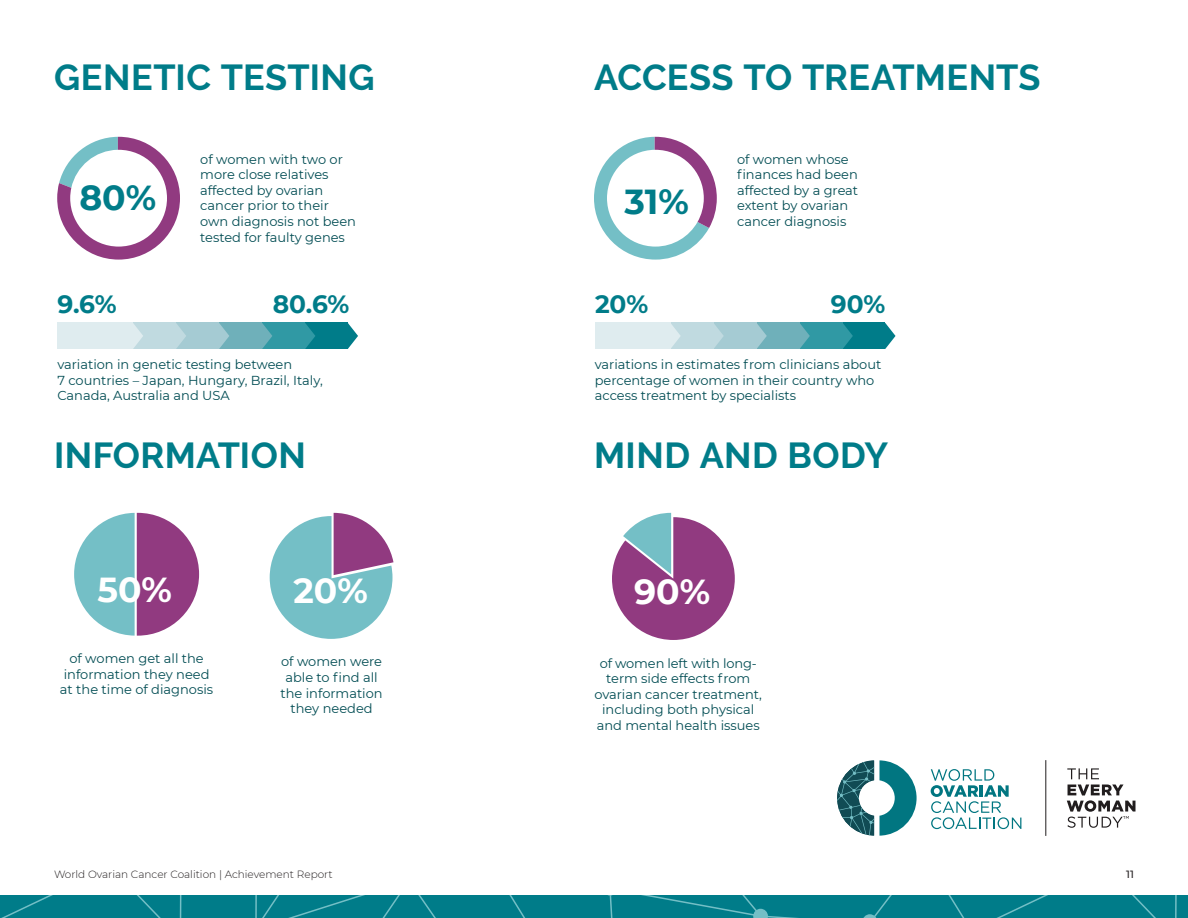
<style>
.page{position:relative;width:1188px;height:918px;background:#fff}
.page>*{position:absolute;margin:0;border:0;box-sizing:border-box;transform-origin:0 0}
.t1{font:700 36px "Raleway";letter-spacing:.01em;color:#007c89}
.t2{font:700 34.65px "Montserrat";color:#fff}
.t3{font:700 34.65px "Montserrat";color:#007c89}
.t4{font:700 24.9px "Montserrat";color:#007c89}
.t5{font:12.9px/15.6px "Montserrat";color:#004c53}
.t6{font:300 10.5px "Montserrat";color:#231f20}
.t7{font:500 10.5px "Montserrat";color:#231f20}
</style>
<div class="page">
<div style="left:0;top:896px;width:1188px;height:22px;background:#007c89"></div>
<svg style="left:255px;top:896px;width:181px;height:22px"></svg>
<svg style="left:510px;top:896px;width:15px;height:22px"></svg>
<svg style="left:609px;top:896px;width:568px;height:22px"></svg>
<svg style="left:1px;top:896px;width:181px;height:22px"></svg>
<svg style="left:270px;top:513px;width:123px;height:126px"></svg>
<svg style="left:612px;top:513px;width:123px;height:127px"></svg>
<svg style="left:74px;top:513px;width:125px;height:123px"></svg>
<svg style="left:57px;top:137px;width:123px;height:123px"></svg>
<div style="left:272px;top:323px;width:76px;height:26px;background:#007c89"></div>
<svg style="left:348px;top:323px;width:10px;height:26px"></svg>
<div style="left:229px;top:323px;width:76px;height:26px;background:#3099a4"></div>
<svg style="left:305px;top:323px;width:10px;height:26px"></svg>
<div style="left:186px;top:323px;width:76px;height:26px;background:#6fb0ba"></div>
<svg style="left:262px;top:323px;width:10px;height:26px"></svg>
<div style="left:143px;top:323px;width:76px;height:26px;background:#a5cbd3"></div>
<svg style="left:219px;top:323px;width:10px;height:26px"></svg>
<div style="left:100px;top:323px;width:76px;height:26px;background:#c0dae0"></div>
<svg style="left:176px;top:323px;width:10px;height:26px"></svg>
<div style="left:57px;top:323px;width:76px;height:26px;background:#dfecef"></div>
<svg style="left:133px;top:323px;width:10px;height:26px"></svg>
<svg style="left:594px;top:137px;width:123px;height:123px"></svg>
<div style="left:809px;top:323px;width:76px;height:26px;background:#007c89"></div>
<svg style="left:885px;top:323px;width:11px;height:26px"></svg>
<div style="left:767px;top:323px;width:76px;height:26px;background:#3099a4"></div>
<svg style="left:843px;top:324px;width:10px;height:24px"></svg>
<div style="left:724px;top:323px;width:76px;height:26px;background:#6fb0ba"></div>
<svg style="left:800px;top:324px;width:10px;height:24px"></svg>
<div style="left:681px;top:323px;width:76px;height:26px;background:#a5cbd3"></div>
<svg style="left:757px;top:324px;width:10px;height:24px"></svg>
<div style="left:638px;top:323px;width:76px;height:26px;background:#c0dae0"></div>
<svg style="left:714px;top:324px;width:10px;height:24px"></svg>
<div style="left:595px;top:323px;width:76px;height:26px;background:#dfecef"></div>
<svg style="left:671px;top:324px;width:10px;height:24px"></svg>
<svg style="left:837px;top:760px;width:80px;height:76px"></svg>
<svg style="left:931px;top:769px;width:90px;height:60px"></svg>
<svg style="left:1067px;top:768px;width:32px;height:11px"></svg>
<svg style="left:1067px;top:785px;width:69px;height:43px"></svg>
<hr style="left:1045px;top:760px;width:1px;height:76px;background:#211d1e">
<h1 class="t1" style="left:54px;top:57px;width:322px">GENETIC TESTING</h1>
<h1 class="t1" style="left:594px;top:57px;width:448px">ACCESS TO TREATMENTS</h1>
<h2 class="t3" style="left:79px;top:172px;width:78px">80%</h2>
<p class="t5" style="left:200px;top:151px;width:157px">of women with two or more close relatives affected by ovarian cancer prior to their own diagnosis not been tested for faulty genes</p>
<h2 class="t3" style="left:624px;top:177px;width:66px">31%</h2>
<p class="t5" style="left:737px;top:151px;width:123px">of women whose finances had been affected by a great extent by ovarian cancer diagnosis</p>
<h3 class="t4" style="left:58px;top:286px;width:60px">9.6%</h3>
<h3 class="t4" style="left:273px;top:286px;width:78px">80.6%</h3>
<h3 class="t4" style="left:595px;top:286px;width:55px">20%</h3>
<h3 class="t4" style="left:831px;top:286px;width:56px">90%</h3>
<p class="t5" style="left:57px;top:356px;width:267px">variation in genetic testing between<br>7 countries – Japan, Hungary, Brazil, Italy,<br>Canada, Australia and USA</p>
<p class="t5" style="left:595px;top:356px;width:288px">variations in estimates from clinicians about percentage of women in their country who access treatment by specialists</p>
<h1 class="t1" style="left:54px;top:435px;width:253px">INFORMATION</h1>
<h1 class="t1" style="left:594px;top:435px;width:296px">MIND AND BODY</h1>
<h2 class="t2" style="left:97px;top:564px;width:76px">50%</h2>
<p class="t5" style="left:60px;top:650px;width:155px;text-align:center">of women get all the information they need at the time of diagnosis</p>
<h2 class="t2" style="left:293px;top:566px;width:76px">20%</h2>
<p class="t5" style="left:281px;top:654px;width:104px;text-align:center">of women were able to find all the information they needed</p>
<h2 class="t2" style="left:634px;top:567px;width:78px">90%</h2>
<p class="t5" style="left:594px;top:655px;width:169px;text-align:center">of women left with long&shy;term side effects from ovarian cancer treatment, including both physical and mental health issues</p>
<p class="t6" style="left:54px;top:867px;width:280px">World Ovarian Cancer Coalition | Achievement Report</p>
<p class="t7" style="left:1126px;top:867px;width:9px">11</p>
</div>
